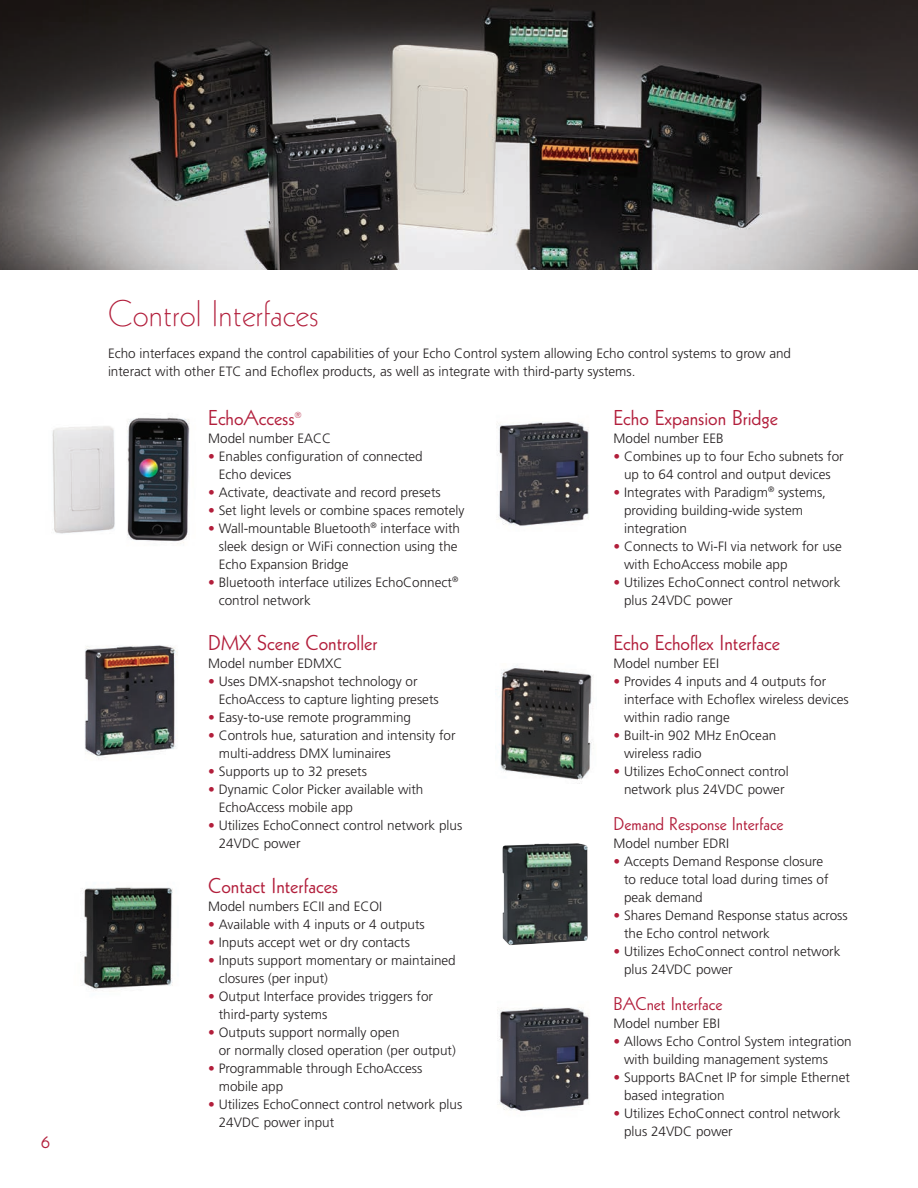
<style>
.page{position:relative;width:918px;height:1188px;background:#fff}
.page>*{position:absolute;margin:0;border:0;box-sizing:border-box;transform-origin:0 0}
.t1{font:36px "Geometric 231 BT Light C";color:#b21e3b}
.t2{font:21px "Geometric 231 BT Roman C";color:#b21e3b}
.t3{font:18px "Geometric 231 BT Roman C";color:#b21e3b}
.t4{font:300 13.5px/18px "Frutiger LT";color:#231f20}
.t5{font:8.7px "Geometric 231 BT Roman C";color:#b21e3b}
.s1{color:#b21e3b}
</style>
<div class="page">
<img style="left:0;top:0;width:918px;height:270px">
<img style="left:85px;top:645px;width:93px;height:114px">
<img style="left:80px;top:887px;width:93px;height:104px">
<img style="left:496px;top:666px;width:97px;height:118px">
<img style="left:498px;top:421px;width:91px;height:105px">
<img style="left:52px;top:417px;width:138px;height:127px">
<img style="left:503px;top:843px;width:85px;height:102px">
<img style="left:497px;top:1007px;width:92px;height:104px">
<h3 class="t3" style="left:40px;top:1130px;width:12px">6</h3>
<h1 class="t1" style="left:108px;top:291px;width:212px">Control Interfaces</h1>
<p class="t4" style="left:108px;top:344px;width:685px">Echo interfaces expand the control capabilities of your Echo Control system allowing Echo control systems to grow and interact with other ETC and Echoflex products, as well as integrate with third-party systems.</p>
<h2 class="t2" style="left:208px;top:404px;width:88px">EchoAccess</h2>
<p class="t5" style="left:295px;top:410px;width:9px">®</p>
<p class="t4" style="left:208px;top:430px;width:125px">Model number EACC</p>
<p class="t4" style="left:219px;top:448px;width:206px;text-indent:-11px"><span class="s1">•</span> Enables configuration of connected<br>Echo devices</p>
<p class="t4" style="left:208px;top:483px;width:234px"><span class="s1">•</span> Activate, deactivate and record presets</p>
<p class="t4" style="left:208px;top:501px;width:258px"><span class="s1">•</span> Set light levels or combine spaces remotely</p>
<p class="t4" style="left:219px;top:519px;width:243px;text-indent:-11px"><span class="s1">•</span> Wall-mountable Bluetooth<sup>®</sup> interface with sleek design or WiFi connection using the<br>Echo Expansion Bridge</p>
<p class="t4" style="left:219px;top:573px;width:241px;text-indent:-10px"><span class="s1">•</span> Bluetooth interface utilizes EchoConnect<sup>® </sup>control network</p>
<h2 class="t2" style="left:208px;top:629px;width:171px">DMX Scene Controller</h2>
<p class="t4" style="left:208px;top:655px;width:136px">Model number EDMXC</p>
<p class="t4" style="left:219px;top:673px;width:222px;text-indent:-11px"><span class="s1">•</span> Uses DMX-snapshot technology or<br>EchoAccess to capture lighting presets</p>
<p class="t4" style="left:208px;top:708px;width:204px"><span class="s1">•</span> Easy-to-use remote programming</p>
<p class="t4" style="left:219px;top:726px;width:238px;text-indent:-11px"><span class="s1">•</span> Controls hue, saturation and intensity for multi-address DMX luminaires</p>
<p class="t4" style="left:208px;top:762px;width:160px"><span class="s1">•</span> Supports up to 32 presets</p>
<p class="t4" style="left:219px;top:780px;width:206px;text-indent:-11px"><span class="s1">•</span> Dynamic Color Picker available with<br>EchoAccess mobile app</p>
<p class="t4" style="left:219px;top:816px;width:245px;text-indent:-11px"><span class="s1">•</span> Utilizes EchoConnect control network plus<br>24VDC power</p>
<h2 class="t2" style="left:208px;top:872px;width:131px">Contact Interfaces</h2>
<p class="t4" style="left:208px;top:898px;width:176px">Model numbers ECII and ECOI</p>
<p class="t4" style="left:208px;top:916px;width:218px"><span class="s1">•</span> Available with 4 inputs or 4 outputs</p>
<p class="t4" style="left:208px;top:934px;width:203px"><span class="s1">•</span> Inputs accept wet or dry contacts</p>
<p class="t4" style="left:219px;top:951px;width:239px;text-indent:-11px"><span class="s1">•</span> Inputs support momentary or maintained closures (per input)</p>
<p class="t4" style="left:219px;top:987px;width:216px;text-indent:-11px"><span class="s1">•</span> Output Interface provides triggers for third-party systems</p>
<p class="t4" style="left:219px;top:1023px;width:239px;text-indent:-11px"><span class="s1">•</span> Outputs support normally open<br>or normally closed operation (per output)</p>
<p class="t4" style="left:219px;top:1059px;width:205px;text-indent:-11px"><span class="s1">•</span> Programmable through EchoAccess mobile app</p>
<p class="t4" style="left:219px;top:1095px;width:245px;text-indent:-11px"><span class="s1">•</span> Utilizes EchoConnect control network plus<br>24VDC power input</p>
<h2 class="t2" style="left:614px;top:404px;width:166px">Echo Expansion Bridge</h2>
<p class="t4" style="left:614px;top:430px;width:112px">Model number EEB</p>
<p class="t4" style="left:614px;top:448px;width:232px;text-align:center"><span class="s1">•</span> Combines up to four Echo subnets for up to 64 control and output devices</p>
<p class="t4" style="left:624px;top:483px;width:204px;text-indent:-11px"><span class="s1">•</span> Integrates with Paradigm<sup>®</sup> systems, providing building-wide system integration</p>
<p class="t4" style="left:624px;top:537px;width:219px;text-indent:-11px"><span class="s1">•</span> Connects to Wi-FI via network for use with EchoAccess mobile app</p>
<p class="t4" style="left:624px;top:573px;width:218px;text-indent:-11px"><span class="s1">•</span> Utilizes EchoConnect control network plus 24VDC power</p>
<h2 class="t2" style="left:614px;top:629px;width:168px">Echo Echoflex Interface</h2>
<p class="t4" style="left:614px;top:655px;width:107px">Model number EEI</p>
<p class="t4" style="left:624px;top:673px;width:226px;text-indent:-11px"><span class="s1">•</span> Provides 4 inputs and 4 outputs for interface with Echoflex wireless devices within radio range</p>
<p class="t4" style="left:624px;top:726px;width:154px;text-indent:-11px"><span class="s1">•</span> Built-in 902 MHz EnOcean wireless radio</p>
<p class="t4" style="left:614px;top:762px;width:177px;text-align:center"><span class="s1">•</span> Utilizes EchoConnect control network plus 24VDC power</p>
<h3 class="t3" style="left:614px;top:812px;width:172px">Demand Response Interface</h3>
<p class="t4" style="left:614px;top:835px;width:117px">Model number EDRI</p>
<p class="t4" style="left:624px;top:853px;width:206px;text-indent:-11px"><span class="s1">•</span> Accepts Demand Response closure to reduce total load during times of peak demand</p>
<p class="t4" style="left:624px;top:906px;width:225px;text-indent:-11px"><span class="s1">•</span> Shares Demand Response status across the Echo control network</p>
<p class="t4" style="left:624px;top:942px;width:218px;text-indent:-11px"><span class="s1">•</span> Utilizes EchoConnect control network plus 24VDC power</p>
<h3 class="t3" style="left:614px;top:992px;width:111px">BACnet Interface</h3>
<p class="t4" style="left:614px;top:1015px;width:108px">Model number EBI</p>
<p class="t4" style="left:624px;top:1033px;width:229px;text-indent:-11px"><span class="s1">•</span> Allows Echo Control System integration with building management systems</p>
<p class="t4" style="left:624px;top:1068px;width:228px;text-indent:-11px"><span class="s1">•</span> Supports BACnet IP for simple Ethernet based integration</p>
<p class="t4" style="left:624px;top:1104px;width:218px;text-indent:-11px"><span class="s1">•</span> Utilizes EchoConnect control network plus 24VDC power</p>
</div>
